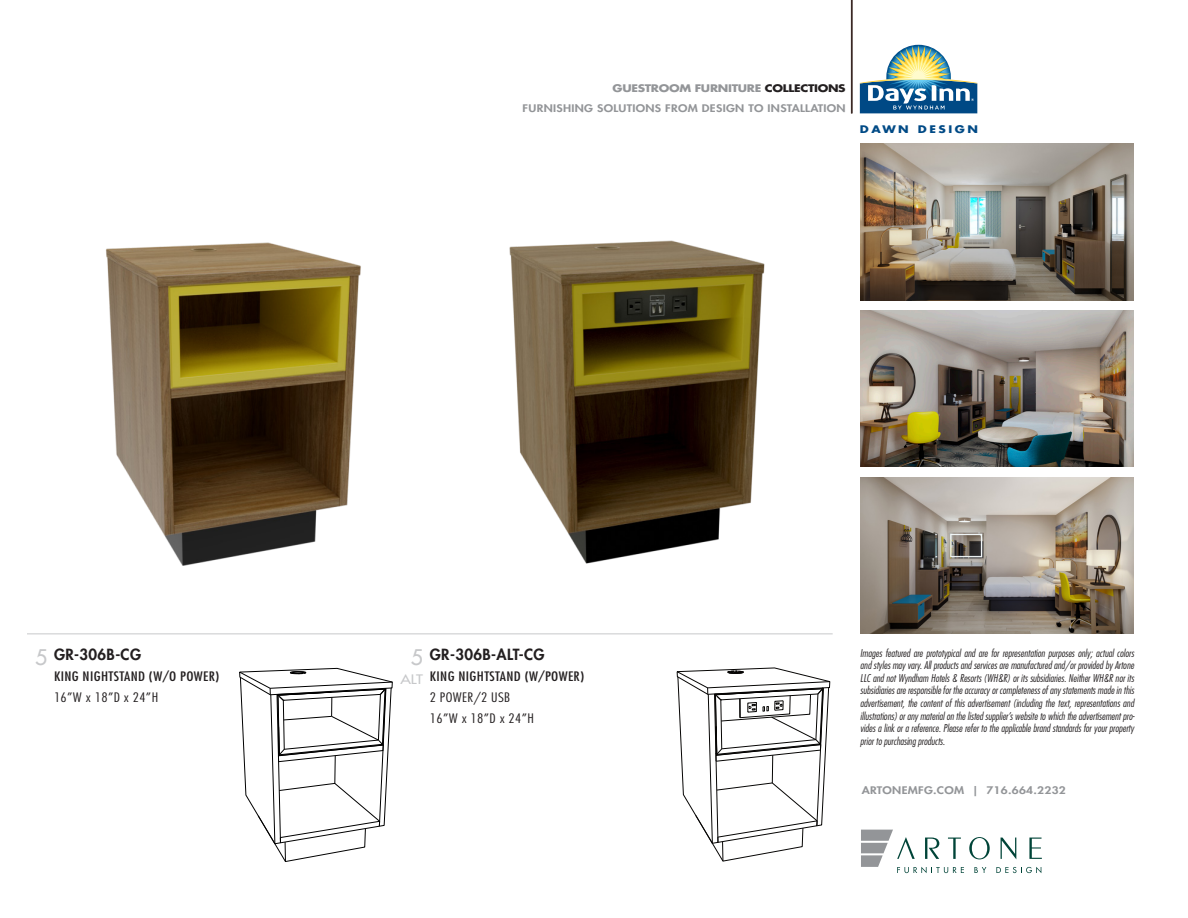
<style>
.page{position:relative;width:1188px;height:918px;background:#fff}
.page>*{position:absolute;margin:0;border:0;box-sizing:border-box;transform-origin:0 0}
.t1{font:21px "Futura";color:#c7c8ca}
.t2{font:800 15px "Futura";letter-spacing:.025em;color:#231f20}
.t3{font:condensed 12.75px "Futura";letter-spacing:.025em;color:#231f20;scale:1.18 1}
.t4{font:300 condensed 12.75px "Futura";letter-spacing:.025em;color:#231f20;scale:1.18 1}
.t5{font:12.75px "Futura";color:#c7c8ca;scale:1.18 1}
.t6{font:italic 300 condensed 10.5px/12.6px "Futura";color:#231f20;text-align:justify}
.t7{font:800 10.2px/19.5px "Futura";letter-spacing:.025em;color:#939598;text-align:right;scale:1.18 1}
.t8{font:700 10.2px "Futura";letter-spacing:.21em;color:#004a86;scale:1.18 1}
.s1{font-weight:700}
.s2{font-weight:700;color:#231f20}
</style>
<div class="page">
<svg style="left:861px;top:830px;width:181px;height:43px"></svg>
<svg style="left:676px;top:667px;width:154px;height:195px"></svg>
<svg style="left:239px;top:667px;width:154px;height:195px"></svg>
<hr style="left:851px;top:0;width:1px;height:113px;background:#3b2925">
<svg style="left:860px;top:45px;width:117px;height:68px"></svg>
<img style="left:27px;top:240px;width:806px;height:395px">
<img style="left:860px;top:144px;width:274px;height:156px">
<img style="left:860px;top:311px;width:274px;height:156px">
<img style="left:860px;top:477px;width:274px;height:157px">
<p class="t7" style="left:523px;top:79px;width:275px"><span class="s1">GUESTROOM FURNITURE</span> <span class="s2">COLLECTIONS<br></span>FURNISHING SOLUTIONS FROM DESIGN TO INSTALLATION</p>
<p class="t8" style="left:860px;top:123px;width:102px">DAWN DESIGN</p>
<p class="t2" style="left:54px;top:645px;width:89px">GR-306B-CG</p>
<p class="t3" style="left:54px;top:669px;width:142px">KING NIGHTSTAND (W/O POWER)</p>
<p class="t4" style="left:54px;top:690px;width:90px">16”W x 18”D x 24”H</p>
<p class="t2" style="left:430px;top:645px;width:116px">GR-306B-ALT-CG</p>
<p class="t3" style="left:430px;top:669px;width:132px">KING NIGHTSTAND (W/POWER)</p>
<p class="t4" style="left:430px;top:690px;width:70px">2 POWER/2 USB</p>
<p class="t4" style="left:430px;top:711px;width:90px">16”W x 18”D x 24”H</p>
<p class="t1" style="left:35px;top:644px;width:14px">5</p>
<p class="t1" style="left:411px;top:644px;width:14px">5</p>
<p class="t5" style="left:400px;top:672px;width:21px">ALT</p>
<p class="t6" style="left:860px;top:646px;width:276px">Images featured are prototypical and are for representation purposes only; actual colors and styles may vary. All products and services are manufactured and/or provided by Artone LLC and not Wyndham Hotels &amp; Resorts (WH&amp;R) or its subsidiaries. Neither WH&amp;R nor its subsidiaries are responsible for the accuracy or completeness of any statements made in this advertisement, the content of this advertisement (including the text, representations and illustrations) or any material on the listed supplier’s website to which the advertisement pro&shy;vides a link or a reference. Please refer to the applicable brand standards for your property prior to purchasing products.</p>
<p class="t7" style="left:862px;top:780px;width:175px">ARTONEMFG.COM | 716.664.2232</p>
</div>
